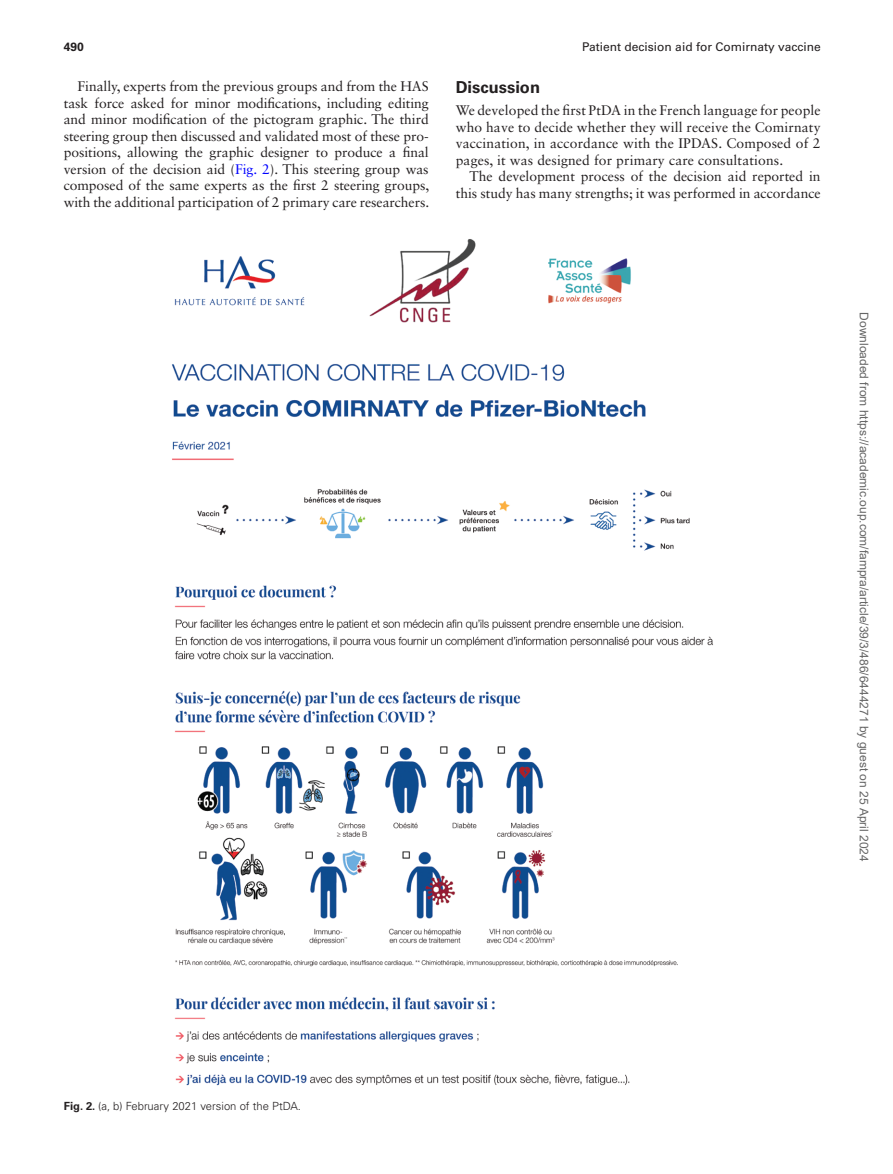
<style>
.page{position:relative;width:893px;height:1174px;background:#fff}
.page>*{position:absolute;margin:0;border:0;box-sizing:border-box;transform-origin:0 0}
.t1{font:700 16.5px "Univers LT Std";color:#231f20}
.t2{font:13.8px/16.5px "Sabon LT Std";color:#231f20;text-align:justify}
.t3{font:12px "Arial";color:#666}
.t4{font:12px "Univers LT Std";color:#231f20}
.t5{font:700 12px "Univers LT Std";color:#231f20}
.t6{font:300 11.25px "Univers LT Std";color:#231f20}
.s1{color:#00f}
.s2{font-weight:700}
</style>
<div class="page">
<img style="left:172px;top:239px;width:541px;height:846px">
<p class="t5" style="left:64px;top:40px;width:22px">490</p>
<p class="t4" style="left:582px;top:40px;width:240px">Patient decision aid for Comirnaty vaccine</p>
<p class="t2" style="left:64px;top:78px;width:367px;text-indent:14px">Finally, experts from the previous groups and from the HAS task force asked for minor modifications, including editing and minor modification of the pictogram graphic. The third steering group then discussed and validated most of these pro&shy;positions, allowing the graphic designer to produce a final version of the decision aid (<span class="s1">Fig. 2</span>). This steering group was composed of the same experts as the first 2 steering groups, with the additional participation of 2 primary care researchers.</p>
<p class="t1" style="left:456px;top:77px;width:86px">Discussion</p>
<p class="t2" style="left:456px;top:102px;width:366px">We developed the first PtDA in the French language for people who have to decide whether they will receive the Comirnaty vaccination, in accordance with the IPDAS. Composed of 2 pages, it was designed for primary care consultations.</p>
<p class="t2" style="left:456px;top:168px;width:366px;text-align:right">The development process of the decision aid reported in this study has many strengths; it was performed in accordance</p>
<p class="t3" style="left:868px;top:312px;width:551px;rotate:90deg">Downloaded from https://academic.oup.com/fampra/article/39/3/486/6444271 by guest on 25 April 2024</p>
<p class="t6" style="left:64px;top:1099px;width:239px"><span class="s2">Fig. 2.</span> (a, b) February 2021 version of the PtDA.</p>
</div>
